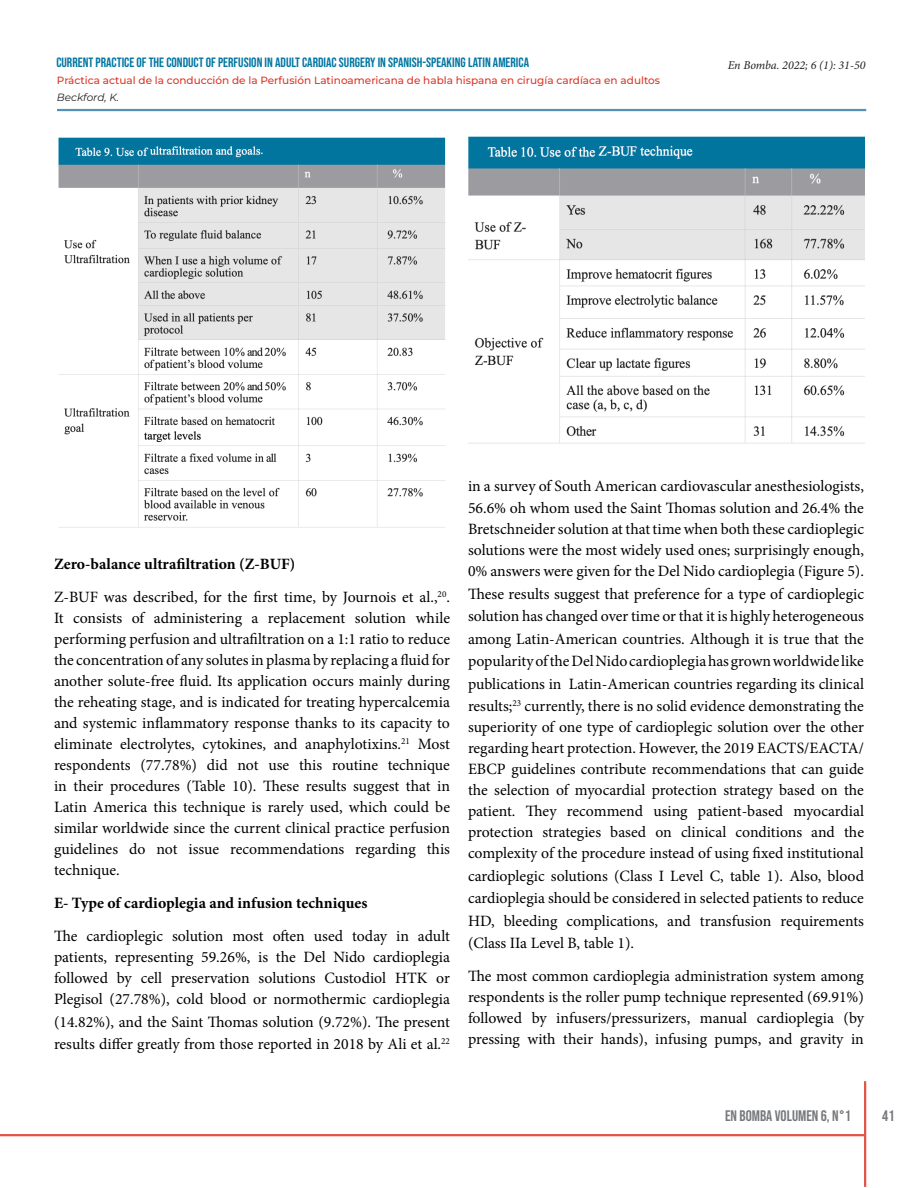
<style>
.page{position:relative;width:918px;height:1188px;background:#fff}
.page>*{position:absolute;margin:0;border:0;box-sizing:border-box;transform-origin:0 0}
.t1{font:15.75px/21px "Minion Pro";color:#000;text-align:justify}
.t2{font:700 15.75px "Minion Pro";color:#000}
.t3{font:15.3px "Bebas Neue";color:#76787b}
.t4{font:13.5px "Bebas Neue";color:#0176a1}
.t5{font:italic 12px "Minion Pro";color:#231f20}
.t6{font:500 10.5px "Montserrat";color:#db3728}
.t7{font:italic 10.5px "Montserrat";color:#231f20}
</style>
<div class="page">
<hr style="left:0;top:1134px;width:864px;height:2px;background:#e3554a">
<hr style="left:864px;top:1081px;width:2px;height:106px;background:#e3554a">
<img style="left:58px;top:137px;width:388px;height:391px">
<img style="left:468px;top:136px;width:396px;height:308px">
<hr style="left:57px;top:109px;width:809px;height:2px;background:#5490b8">
<p class="t4" style="left:56px;top:55px;width:474px">CURRENT PRACTICE OF THE CONDUCT OF PERFUSION IN ADULT CARDIAC SURGERY IN SPANISH-SPEAKING LATIN AMERICA</p>
<p class="t5" style="left:728px;top:57px;width:139px">En Bomba. 2022; 6 (1): 31-50</p>
<p class="t7" style="left:57px;top:90px;width:64px">Beckford, K.</p>
<p class="t6" style="left:57px;top:73px;width:605px">Práctica actual de la conducción de la Perfusión Latinoamericana de habla hispana en cirugía cardíaca en adultos</p>
<p class="t2" style="left:54px;top:553px;width:243px">Zero-balance ultrafiltration (Z-BUF)</p>
<p class="t1" style="left:54px;top:587px;width:398px">Z-BUF was described, for the first time, by Journois et al.,<sup>20</sup>.<br>It consists of administering a replacement solution while performing perfusion and ultrafiltration on a 1:1 ratio to reduce the concentration of any solutes in plasma by replacing a fluid for another solute-free fluid. Its application occurs mainly during the reheating stage, and is indicated for treating hypercalcemia and systemic inflammatory response thanks to its capacity to eliminate electrolytes, cytokines, and anaphylotixins.<sup>21</sup> Most respondents (77.78%) did not use this routine technique in their procedures (Table 10). These results suggest that in Latin America this technique is rarely used, which could be similar worldwide since the current clinical practice perfusion guidelines do not issue recommendations regarding this technique.</p>
<p class="t2" style="left:54px;top:892px;width:315px">E- Type of cardioplegia and infusion techniques</p>
<p class="t1" style="left:54px;top:926px;width:398px">The cardioplegic solution most often used today in adult patients, representing 59.26%, is the Del Nido cardioplegia followed by cell preservation solutions Custodiol HTK or Plegisol (27.78%), cold blood or normothermic cardioplegia</p>
<p class="t1" style="left:54px;top:1011px;width:398px;line-height:22.5px">(14.82%), and the Saint Thomas solution (9.72%). The present results differ greatly from those reported in 2018 by Ali et al.<sup>22</sup></p>
<p class="t1" style="left:468px;top:474px;width:397px;line-height:22.5px">in a survey of South American cardiovascular anesthesiologists,<br>56.6% oh whom used the Saint Thomas solution and 26.4% the</p>
<p class="t1" style="left:468px;top:519px;width:398px">Bretschneider solution at that time when both these cardioplegic solutions were the most widely used ones; surprisingly enough, 0% answers were given for the Del Nido cardioplegia (Figure 5).</p>
<p class="t1" style="left:468px;top:582px;width:398px;line-height:22.5px">These results suggest that preference for a type of cardioplegic solution has changed over time or that it is highly heterogeneous among Latin-American countries. Although it is true that the popularity of the Del Nido cardioplegia has grown worldwide like publications in Latin-American countries regarding its clinical results;<sup>23</sup> currently, there is no solid evidence demonstrating the</p>
<p class="t1" style="left:468px;top:717px;width:398px">superiority of one type of cardioplegic solution over the other regarding heart protection. However, the 2019 EACTS/EACTA/ EBCP guidelines contribute recommendations that can guide the selection of myocardial protection strategy based on the patient. They recommend using patient-based myocardial protection strategies based on clinical conditions and the complexity of the procedure instead of using fixed institutional</p>
<p class="t1" style="left:468px;top:864px;width:398px;line-height:22.5px">cardioplegic solutions (Class I Level C, table 1). Also, blood cardioplegia should be considered in selected patients to reduce HD, bleeding complications, and transfusion requirements (Class IIa Level B, table 1).</p>
<p class="t1" style="left:468px;top:966px;width:398px">The most common cardioplegia administration system among respondents is the roller pump technique represented (69.91%) followed by infusers/pressurizers, manual cardioplegia (by pressing with their hands), infusing pumps, and gravity in</p>
<p class="t3" style="left:725px;top:1107px;width:127px">EN BOMBA VOLUMEN 6, N°1</p>
<p class="t3" style="left:882px;top:1107px;width:14px">41</p>
</div>
